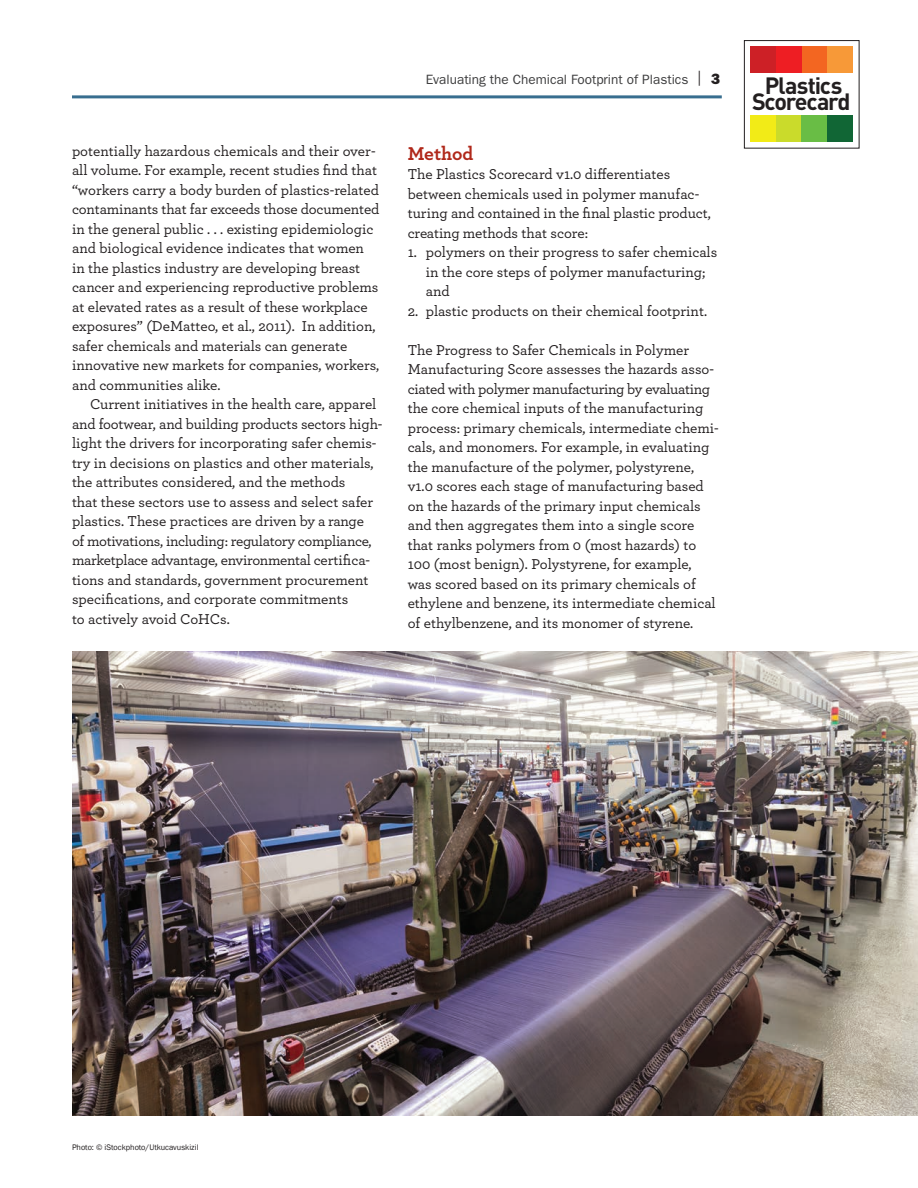
<style>
.page{position:relative;width:918px;height:1188px;background:#fff}
.page>*{position:absolute;margin:0;border:0;box-sizing:border-box;transform-origin:0 0}
.t1{font:700 23.25px "DIN";letter-spacing:-.04em;color:#231f20}
.t2{font:700 19.5px "Archer Pro";color:#b0281a}
.t3{font:500 15px/19.5px "Archer Pro";color:#231f20}
.t4{font:13.5px "ITC Franklin Gothic Std";color:#3e3e3f}
.t5{font:8.25px "Franklin Gothic";color:#231f20}
.s1{font-size:15px;color:#231f20}
.s2{font-family:"ITC Franklin Gothic Std Hvy";font-size:15px;color:#231f20}
</style>
<div class="page">
<div style="left:750px;top:47px;width:26px;height:26px;background:#cd2026"></div>
<div style="left:776px;top:47px;width:26px;height:26px;background:#ee1e23"></div>
<div style="left:802px;top:47px;width:25px;height:26px;background:#f36621"></div>
<div style="left:827px;top:47px;width:26px;height:26px;background:#f79938"></div>
<div style="left:750px;top:115px;width:26px;height:27px;background:#f2eb17"></div>
<div style="left:776px;top:115px;width:26px;height:27px;background:#cadb2b"></div>
<div style="left:802px;top:115px;width:25px;height:27px;background:#69bd45"></div>
<div style="left:827px;top:115px;width:26px;height:27px;background:#116635"></div>
<hr style="left:72px;top:95px;width:650px;height:3px;background:#386e8f">
<img style="left:72px;top:652px;width:846px;height:464px">
<p class="t3" style="left:72px;top:140px;width:309px">potentially hazardous chemicals and their over&shy;all volume. For example, recent studies find that “workers carry a body burden of plastics-related contaminants that far exceeds those documented in the general public . . . existing epidemiologic and biological evidence indicates that women in the plastics industry are developing breast cancer and experiencing reproductive problems at elevated rates as a result of these workplace exposures” (DeMatteo, et al., 2011). In addition, safer chemicals and materials can generate innovative new markets for companies, workers, and communities alike.</p>
<p class="t3" style="left:72px;top:394px;width:312px;text-indent:18px">Current initiatives in the health care, apparel and footwear, and building products sectors high&shy;light the drivers for incorporating safer chemis&shy;try in decisions on plastics and other materials, the attributes considered, and the methods<br>that these sectors use to assess and select safer plastics. These practices are driven by a range<br>of motivations, including: regulatory compliance, marketplace advantage, environmental certifica&shy;tions and standards, government procurement specifications, and corporate commitments<br>to actively avoid CoHCs.</p>
<p class="t4" style="left:426px;top:71px;width:296px">Evaluating the Chemical Footprint of Plastics <span class="s1">|</span> <span class="s2">3</span></p>
<h2 class="t2" style="left:408px;top:138px;width:67px">Method</h2>
<p class="t3" style="left:408px;top:164px;width:305px">The Plastics Scorecard v1.0 differentiates between chemicals used in polymer manufac&shy;turing and contained in the final plastic product, creating methods that score:</p>
<p class="t3" style="left:426px;top:242px;width:293px;text-indent:-18px">1. polymers on their progress to safer chemicals in the core steps of polymer manufacturing; and</p>
<p class="t3" style="left:408px;top:300px;width:301px">2. plastic products on their chemical footprint.</p>
<p class="t3" style="left:408px;top:339px;width:313px">The Progress to Safer Chemicals in Polymer Manufacturing Score assesses the hazards asso&shy;ciated with polymer manufacturing by evaluating the core chemical inputs of the manufacturing process: primary chemicals, intermediate chemi&shy;cals, and monomers. For example, in evaluating the manufacture of the polymer, polystyrene, v1.0 scores each stage of manufacturing based on the hazards of the primary input chemicals and then aggregates them into a single score that ranks polymers from 0 (most hazards) to 100 (most benign). Polystyrene, for example, was scored based on its primary chemicals of ethylene and benzene, its intermediate chemical of ethylbenzene, and its monomer of styrene.</p>
<h1 class="t1" style="left:765px;top:70px;width:79px">Plastics</h1>
<h1 class="t1" style="left:752px;top:87px;width:100px">Scorecard</h1>
<p class="t5" style="left:72px;top:1142px;width:128px">Photo: © iStockphoto/Utkucavuskizil</p>
</div>
